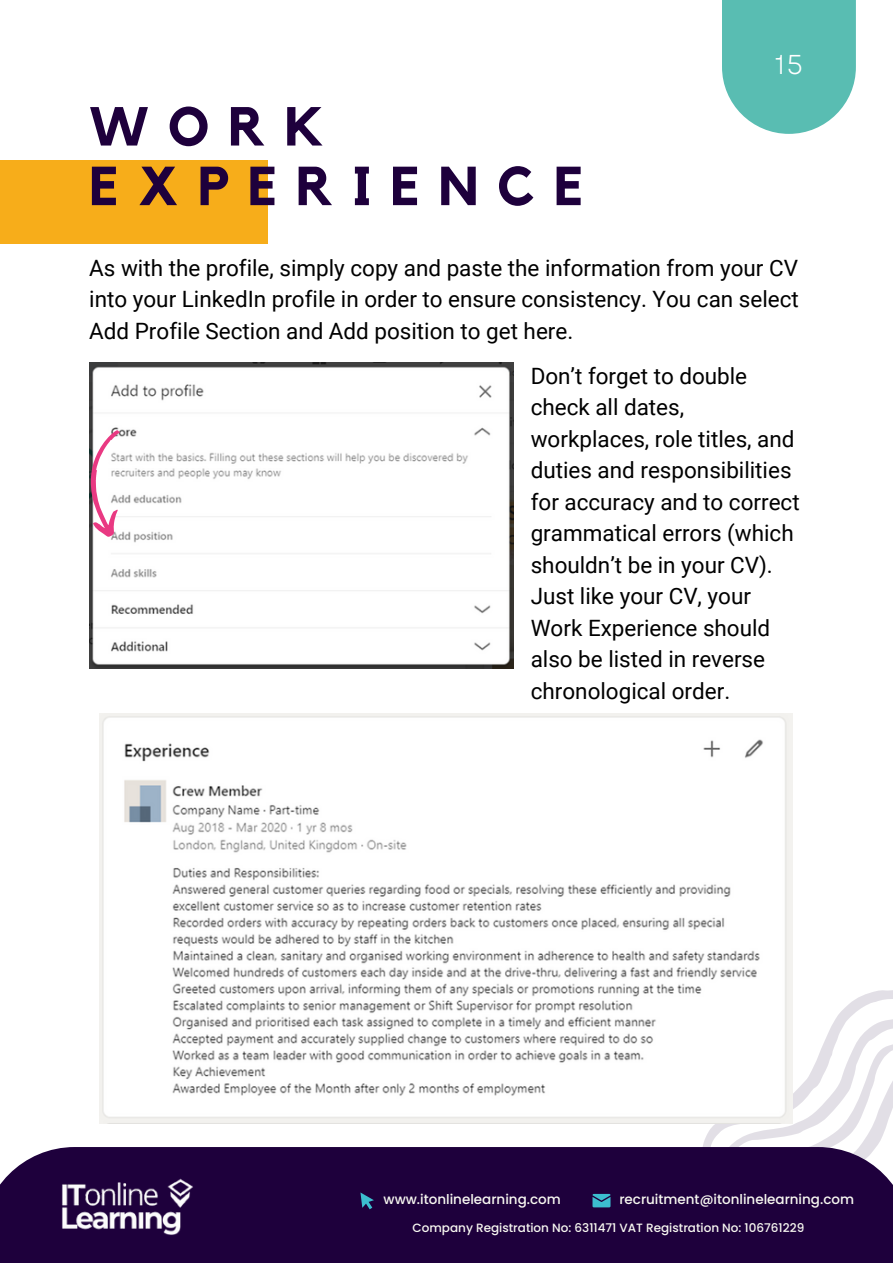
<style>
.page{position:relative;width:893px;height:1264px;background:#fff}
.page>*{position:absolute;margin:0;border:0;box-sizing:border-box;transform-origin:0 0}
.t1{font:700 54.3px/59.6px "Kollektif";letter-spacing:.35em;color:#1e003c}
.t2{font:27.3px "Garet";color:#fff}
.t3{font:22.5px/31.5px "Roboto";color:#000;text-align:justify}
.t4{font:500 13.5px "Poppins";color:#f8f8f1}
.t5{font:500 12px "Poppins";color:#f8f8f1}
</style>
<div class="page">
<div style="left:0;top:160px;width:268px;height:84px;background:#f7ad1a"></div>
<div style="left:722px;top:0;width:133px;height:134px;background:#59bdb2"></div>
<svg style="left:506px;top:946px;width:386px;height:200px"></svg>
<div style="left:0;top:1146px;width:892px;height:116px;background:#1e003c"></div>
<img style="left:62px;top:1178px;width:131px;height:57px">
<svg style="left:592px;top:1193px;width:18px;height:14px"></svg>
<svg style="left:360px;top:1192px;width:14px;height:17px"></svg>
<img style="left:89px;top:362px;width:424px;height:306px">
<svg style="left:89px;top:430px;width:31px;height:107px"></svg>
<img style="left:100px;top:713px;width:692px;height:410px">
<h1 class="t1" style="left:89px;top:99px;width:495px">WORK<br>EXPERIENCE</h1>
<p class="t2" style="left:774px;top:45px;width:30px">15</p>
<p class="t3" style="left:89px;top:252px;width:711px">As with the profile, simply copy and paste the information from your CV into your LinkedIn profile in order to ensure consistency. You can select Add Profile Section and Add position to get here.</p>
<p class="t3" style="left:530px;top:360px;width:270px;text-align:left">Don’t forget to double check all dates, workplaces, role titles, and duties and responsibilities for accuracy and to correct grammatical errors (which shouldn’t be in your CV).<br>Just like your CV, your<br>Work Experience should also be listed in reverse chronological order.</p>
<p class="t4" style="left:383px;top:1190px;width:179px">www.itonlinelearning.com</p>
<p class="t4" style="left:619px;top:1189px;width:236px">recruitment@itonlinelearning.com</p>
<p class="t5" style="left:412px;top:1219px;width:393px">Company Registration No: 6311471 VAT Registration No: 106761229</p>
</div>
